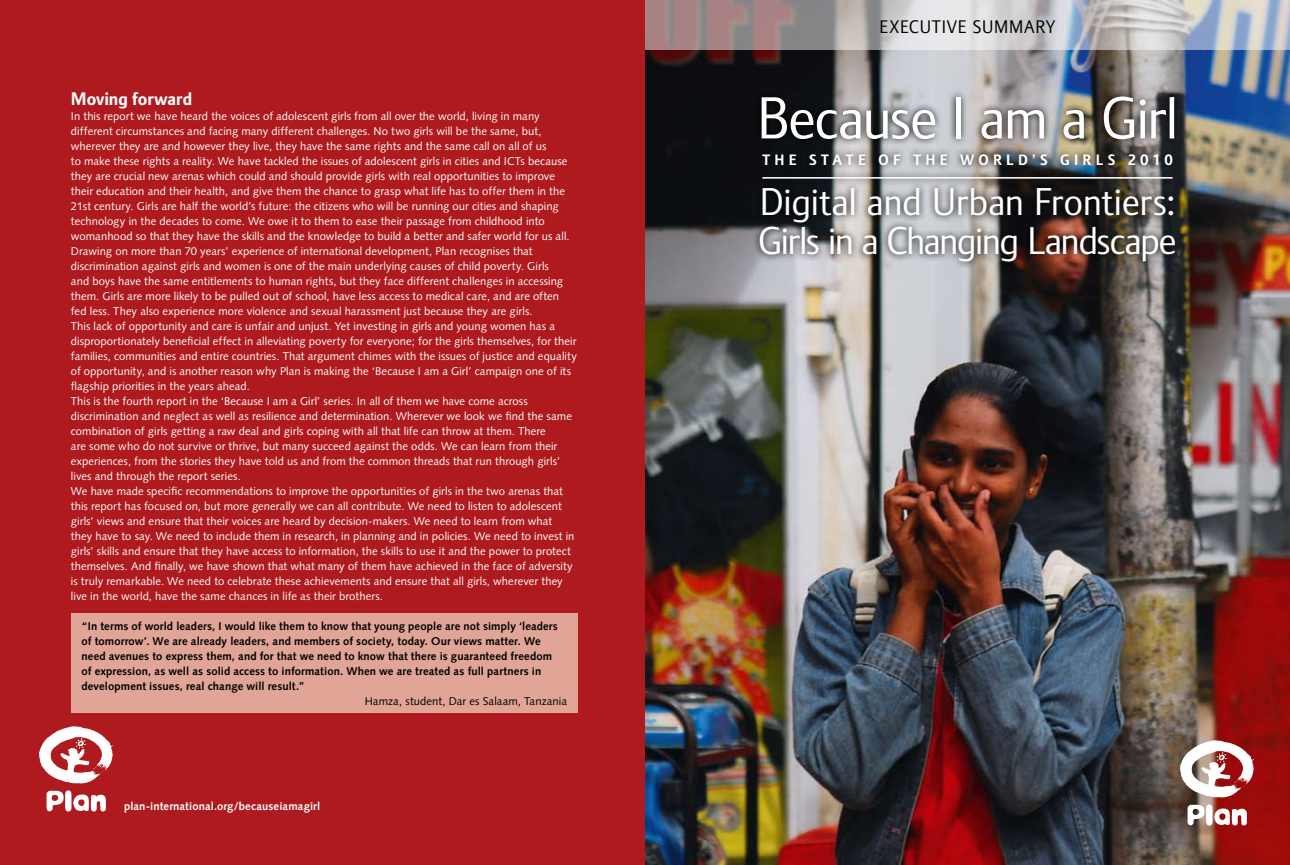
<style>
.page{position:relative;width:1290px;height:865px;background:#fff}
.page>*{position:absolute;margin:0;border:0;box-sizing:border-box;transform-origin:0 0}
.t1{font:56.88px "Plan Roman";letter-spacing:-.015em;color:#fff}
.t2{font:37.25px/39.4px "Plan Roman";letter-spacing:-.02em;color:#fff}
.t3{font:17.5px "Plan Roman";letter-spacing:.045em;color:#000}
.t4{font:700 17.5px "Plan";color:#fff}
.t5{font:700 14.5px "Plan";letter-spacing:.285em;color:#fff}
.t6{font:11.25px/15px "Syntax";letter-spacing:.005em;color:#fff}
.t7{font:700 11.25px/15px "Syntax";letter-spacing:.01em;color:#000}
.t8{font:700 11.25px "Syntax";letter-spacing:.01em;color:#fff}
.t9{font:11.25px "Syntax";letter-spacing:.01em;color:#000}
</style>
<div class="page">
<img style="left:645px;top:50px;width:645px;height:815px">
<img style="left:752px;top:89px;width:430px;height:180px">
<hr style="left:762px;top:177px;width:410px;height:2px;background:#fff">
<img style="left:1176px;top:737px;width:79px;height:92px">
<svg style="left:645px;top:0;width:645px;height:50px;background:#b9b3b7"></svg>
<div style="left:0;top:0;width:645px;height:865px;background:#af1a1f"></div>
<img style="left:39px;top:726px;width:74px;height:86px">
<div style="left:71px;top:613px;width:507px;height:99px;background:#e0a596"></div>
<h3 class="t4" style="left:71px;top:89px;width:123px">MOVING FORWARD</h3>
<p class="t6" style="left:71px;top:109px;width:507px">In this report we have heard the voices of adolescent girls from all over the world, living in many different circumstances and facing many different challenges. No two girls will be the same, but, wherever they are and however they live, they have the same rights and the same call on all of us<br>to make these rights a reality. We have tackled the issues of adolescent girls in cities and ICTs because they are crucial new arenas which could and should provide girls with real opportunities to improve their education and their health, and give them the chance to grasp what life has to offer them in the 21st century. Girls are half the world’s future: the citizens who will be running our cities and shaping technology in the decades to come. We owe it to them to ease their passage from childhood into womanhood so that they have the skills and the knowledge to build a better and safer world for us all.<br>Drawing on more than 70 years’ experience of international development, Plan recognises that discrimination against girls and women is one of the main underlying causes of child poverty. Girls<br>and boys have the same entitlements to human rights, but they face different challenges in accessing them. Girls are more likely to be pulled out of school, have less access to medical care, and are often fed less. They also experience more violence and sexual harassment just because they are girls.<br>This lack of opportunity and care is unfair and unjust. Yet investing in girls and young women has a disproportionately beneficial effect in alleviating poverty for everyone; for the girls themselves, for their families, communities and entire countries. That argument chimes with the issues of justice and equality of opportunity, and is another reason why Plan is making the ‘Because I am a Girl’ campaign one of its flagship priorities in the years ahead.<br>This is the fourth report in the ‘Because I am a Girl’ series. In all of them we have come across discrimination and neglect as well as resilience and determination. Wherever we look we find the same combination of girls getting a raw deal and girls coping with all that life can throw at them. There<br>are some who do not survive or thrive, but many succeed against the odds. We can learn from their experiences, from the stories they have told us and from the common threads that run through girls’ lives and through the report series.<br>We have made specific recommendations to improve the opportunities of girls in the two arenas that this report has focused on, but more generally we can all contribute. We need to listen to adolescent girls’ views and ensure that their voices are heard by decision-makers. We need to learn from what<br>they have to say. We need to include them in research, in planning and in policies. We need to invest in girls’ skills and ensure that they have access to information, the skills to use it and the power to protect themselves. And finally, we have shown that what many of them have achieved in the face of adversity is truly remarkable. We need to celebrate these achievements and ensure that all girls, wherever they live in the world, have the same chances in life as their brothers.</p>
<p class="t7" style="left:81px;top:619px;width:478px">“In terms of world leaders, I would like them to know that young people are not simply ‘leaders of tomorrow’. We are already leaders, and members of society, today. Our views matter. We need avenues to express them, and for that we need to know that there is guaranteed freedom of expression, as well as solid access to information. When we are treated as full partners in development issues, real change will result.”</p>
<p class="t9" style="left:365px;top:694px;width:204px">Hamza, student, Dar es Salaam, Tanzania</p>
<p class="t8" style="left:124px;top:799px;width:198px">plan-international.org/becauseiamagirl</p>
<h3 class="t3" style="left:879px;top:16px;width:177px">EXECUTIVE SUMMARY</h3>
<h1 class="t1" style="left:757px;top:85px;width:422px">Because I am a Girl</h1>
<p class="t5" style="left:762px;top:152px;width:412px">THE STATE OF THE WORLD’S GIRLS 2010</p>
<h2 class="t2" style="left:758px;top:182px;width:420px">Digital and Urban Frontiers:<br>Girls in a Changing Landscape</h2>
</div>
